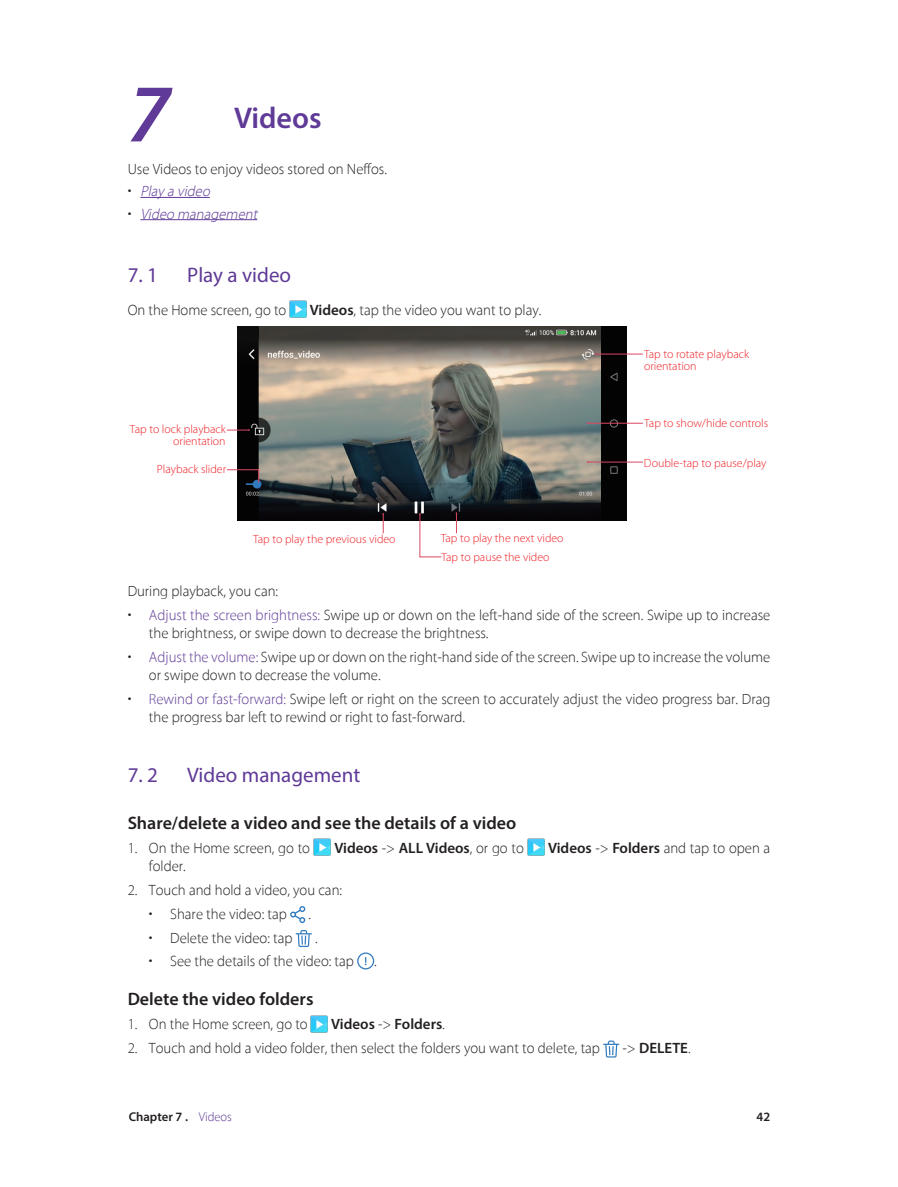
<style>
.page{position:relative;width:898px;height:1187px;background:#fff}
.page>*{position:absolute;margin:0;border:0;box-sizing:border-box;transform-origin:0 0}
.t1{font:italic 600 82.5px "Myriad Pro";color:#5f3a97}
.New标题一{font:600 30px "Myriad Pro";color:#5f3a97}
.t2{font:21px "Myriad Pro";color:#5f3a97}
.New标题三{font:600 18px "Myriad Pro";color:#231f20}
.New标题一_说明{font:100 15px/18px "Myriad Set Pro";color:#231f20}
.New正文{font:100 15px "Myriad Set Pro";color:#231f20}
.t3{font:600 15px "Myriad Pro";color:#231f20}
.t4{font:italic 100 15px "Myriad Set Pro";color:#5f3a97}
.t5{font:600 12.75px "Myriad Pro";color:#231f20}
.t6{font:300 11.85px/11.9px "Myriad Pro";color:#ee1d23}
.s1{font-style:normal;color:#231f20}
.s2{font-family:"Myriad Pro";font-weight:600}
.s3{color:#5f3a97}
.s4{font-family:"Myriad Set Pro";font-weight:100}
.s5{font-family:"Myriad Set Pro";font-weight:100;color:#5f3a97}
</style>
<div class="page">
<hr style="left:140px;top:197px;width:70px;height:1px;background:#5f3a97">
<hr style="left:140px;top:219px;width:117px;height:1px;background:#5f3a97">
<img style="left:289px;top:300px;width:17px;height:17px">
<img style="left:238px;top:326px;width:388px;height:194px">
<div style="left:241px;top:327px;width:18px;height:10px;background:#0e0d0d"></div>
<svg style="left:259px;top:327px;width:2px;height:10px"></svg>
<svg style="left:382px;top:513px;width:2px;height:20px"></svg>
<svg style="left:455px;top:512px;width:2px;height:21px"></svg>
<svg style="left:419px;top:513px;width:23px;height:44px"></svg>
<svg style="left:227px;top:429px;width:23px;height:2px"></svg>
<hr style="left:587px;top:423px;width:55px;height:1px;background:#da4761">
<hr style="left:587px;top:461px;width:55px;height:1px;background:#da4761">
<hr style="left:595px;top:354px;width:47px;height:1px;background:#da4761">
<svg style="left:226px;top:469px;width:33px;height:13px"></svg>
<img style="left:313px;top:838px;width:18px;height:17px">
<img style="left:527px;top:838px;width:17px;height:17px">
<svg style="left:290px;top:906px;width:15px;height:17px"></svg>
<svg style="left:295px;top:930px;width:17px;height:16px"></svg>
<svg style="left:357px;top:952px;width:17px;height:17px"></svg>
<img style="left:311px;top:1015px;width:17px;height:16px">
<svg style="left:603px;top:1040px;width:16px;height:17px"></svg>
<p class="t1" style="left:128px;top:61px;width:44px">7</p>
<p class="New标题一" style="left:234px;top:99px;width:89px">Videos</p>
<p class="New标题一_说明" style="left:128px;top:159px;width:261px">Use Videos to enjoy videos stored on Neffos.</p>
<p class="t4" style="left:128px;top:180px;width:84px"><span class="s1">•</span> Play a video</p>
<p class="t4" style="left:128px;top:202px;width:131px"><span class="s1">•</span> Video management</p>
<p class="t2" style="left:128px;top:262px;width:32px">7. 1</p>
<p class="t2" style="left:187px;top:262px;width:105px">Play a video</p>
<p class="New正文" style="left:128px;top:298px;width:160px">On the Home screen, go to</p>
<p class="New正文" style="left:310px;top:298px;width:233px"><span class="s2">Videos</span>, tap the video you want to play.</p>
<p class="t6" style="left:130px;top:423px;width:97px;text-align:right">Tap to lock playback orientation</p>
<p class="t6" style="left:157px;top:463px;width:71px">Playback slider</p>
<p class="t6" style="left:253px;top:533px;width:144px">Tap to play the previous video</p>
<p class="t6" style="left:440px;top:528px;width:124px;line-height:19px">Tap to play the next video<br>Tap to pause the video</p>
<p class="t6" style="left:644px;top:348px;width:106px">Tap to rotate playback orientation</p>
<p class="t6" style="left:644px;top:417px;width:125px">Tap to show/hide controls</p>
<p class="t6" style="left:643px;top:457px;width:124px">Double-tap to pause/play</p>
<p class="New正文" style="left:128px;top:580px;width:152px">During playback, you can:</p>
<p class="New标题一_说明" style="left:149px;top:605px;width:622px;text-indent:-21px">• <span class="s3">Adjust the screen brightness:</span> Swipe up or down on the left-hand side of the screen. Swipe up to increase the brightness, or swipe down to decrease the brightness.</p>
<p class="New标题一_说明" style="left:149px;top:647px;width:622px;text-indent:-21px">• <span class="s3">Adjust the volume:</span> Swipe up or down on the right-hand side of the screen. Swipe up to increase the volume or swipe down to decrease the volume.</p>
<p class="New标题一_说明" style="left:149px;top:689px;width:622px;text-indent:-21px">• <span class="s3">Rewind or fast-forward:</span> Swipe left or right on the screen to accurately adjust the video progress bar. Drag the progress bar left to rewind or right to fast-forward.</p>
<p class="t2" style="left:128px;top:761px;width:32px">7. 2</p>
<p class="t2" style="left:187px;top:761px;width:174px">Video management</p>
<p class="New标题三" style="left:128px;top:811px;width:390px">Share/delete a video and see the details of a video</p>
<p class="New标题一_说明" style="left:128px;top:838px;width:184px">1. On the Home screen, go to</p>
<p class="t3" style="left:334px;top:838px;width:191px">Videos <span class="s4">-&gt;</span> ALL Videos<span class="s4">, or go to</span></p>
<p class="New标题一_说明" style="left:548px;top:838px;width:223px"><span class="s2">Videos</span> -&gt; <span class="s2">Folders</span> and tap to open a</p>
<p class="New标题一_说明" style="left:149px;top:856px;width:38px">folder.</p>
<p class="New标题一_说明" style="left:128px;top:879px;width:216px">2. Touch and hold a video, you can:</p>
<p class="New标题一_说明" style="left:149px;top:903px;width:139px">• Share the video: tap</p>
<p class="New标题一_说明" style="left:308px;top:903px;width:4px">.</p>
<p class="New标题一_说明" style="left:149px;top:927px;width:145px">• Delete the video: tap</p>
<p class="New标题一_说明" style="left:315px;top:927px;width:4px">.</p>
<p class="New标题一_说明" style="left:149px;top:951px;width:206px">• See the details of the video: tap</p>
<p class="New标题一_说明" style="left:374px;top:951px;width:4px">.</p>
<p class="New标题三" style="left:128px;top:987px;width:187px">Delete the video folders</p>
<p class="New标题一_说明" style="left:128px;top:1014px;width:181px">1. On the Home screen, go to</p>
<p class="t3" style="left:331px;top:1014px;width:115px">Videos <span class="s4">-&gt;</span> Folders<span class="s4">.</span></p>
<p class="New标题一_说明" style="left:128px;top:1038px;width:473px">2. Touch and hold a video folder, then select the folders you want to delete, tap</p>
<p class="t3" style="left:622px;top:1038px;width:70px"><span class="s4">-&gt;</span> DELETE<span class="s4">.</span></p>
<p class="t5" style="left:129px;top:1108px;width:105px">Chapter 7 . <span class="s5">Videos</span></p>
<p class="t5" style="left:756px;top:1108px;width:15px">42</p>
</div>
